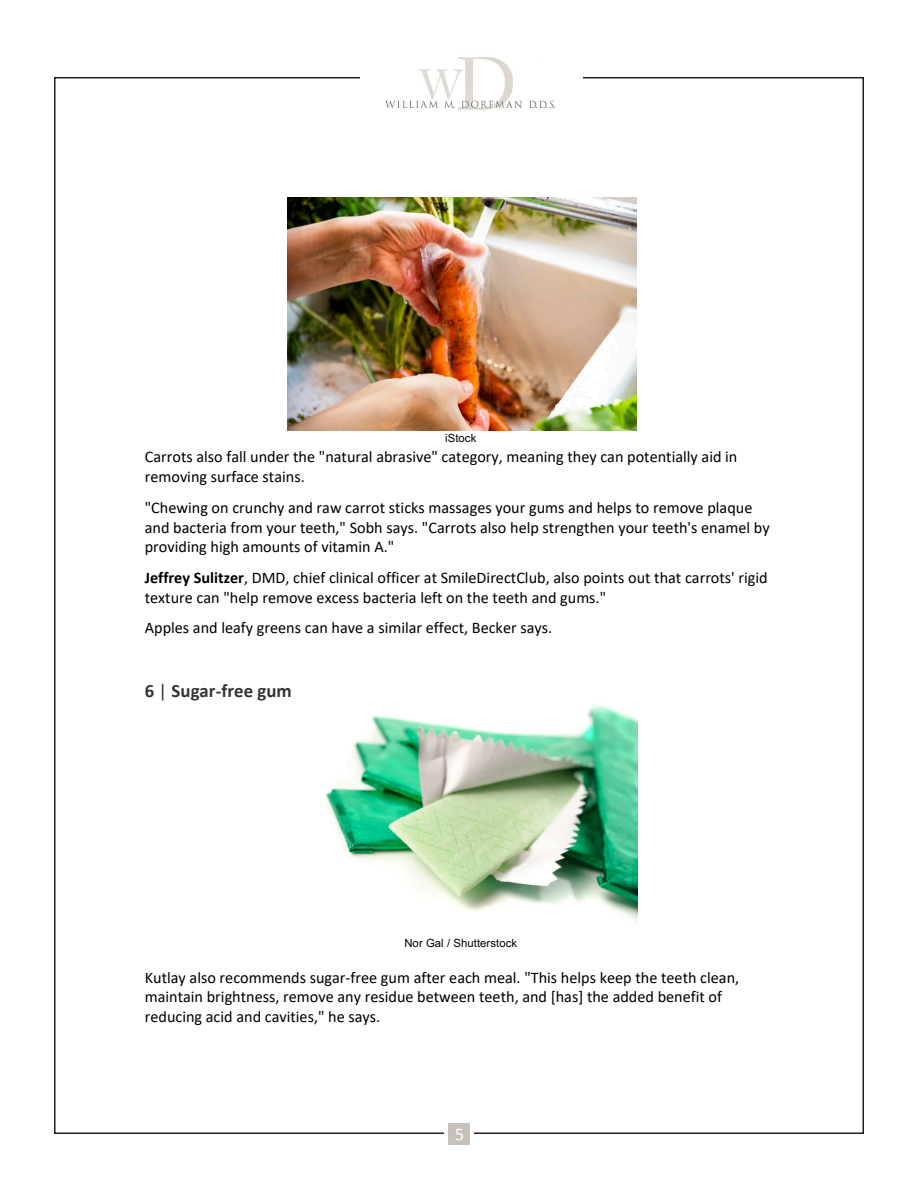
<style>
.page{position:relative;width:918px;height:1188px;background:#fff}
.page>*{position:absolute;margin:0;border:0;box-sizing:border-box;transform-origin:0 0}
.t1{font:700 18.75px "Calibri";color:#333}
.t2{font:18px "Calibri";color:#fff}
.t3{font:16.2px/19.8px "Calibri";color:#000}
.t4{font:11.4px "Arial";letter-spacing:.005em;color:#000}
.s1{font-weight:700}
.s2{font-weight:400}
</style>
<div class="page">
<div style="left:448px;top:1123px;width:22px;height:22px;background:#c6c1bb"></div>
<img style="left:288px;top:197px;width:348px;height:233px">
<img style="left:326px;top:705px;width:311px;height:218px">
<img style="left:385px;top:56px;width:170px;height:54px">
<p class="t4" style="left:445px;top:430px;width:33px">iStock</p>
<p class="t3" style="left:145px;top:447px;width:594px">Carrots also fall under the "natural abrasive" category, meaning they can potentially aid in removing surface stains.</p>
<p class="t3" style="left:145px;top:497px;width:627px">"Chewing on crunchy and raw carrot sticks massages your gums and helps to remove plaque and bacteria from your teeth," Sobh says. "Carrots also help strengthen your teeth's enamel by providing high amounts of vitamin A."</p>
<p class="t3" style="left:145px;top:567px;width:624px"><span class="s1">Jeffrey Sulitzer</span>, DMD, chief clinical officer at SmileDirectClub, also points out that carrots' rigid texture can "help remove excess bacteria left on the teeth and gums."</p>
<p class="t3" style="left:145px;top:618px;width:409px">Apples and leafy greens can have a similar effect, Becker says.</p>
<p class="t1" style="left:145px;top:677px;width:149px">6 <span class="s2">|</span> Sugar-free gum</p>
<p class="t4" style="left:404px;top:935px;width:114px">Nor Gal / Shutterstock</p>
<p class="t3" style="left:145px;top:967px;width:596px">Kutlay also recommends sugar-free gum after each meal. "This helps keep the teeth clean, maintain brightness, remove any residue between teeth, and [has] the added benefit of reducing acid and cavities," he says.</p>
<p class="t2" style="left:455px;top:1123px;width:11px">5</p>
</div>
